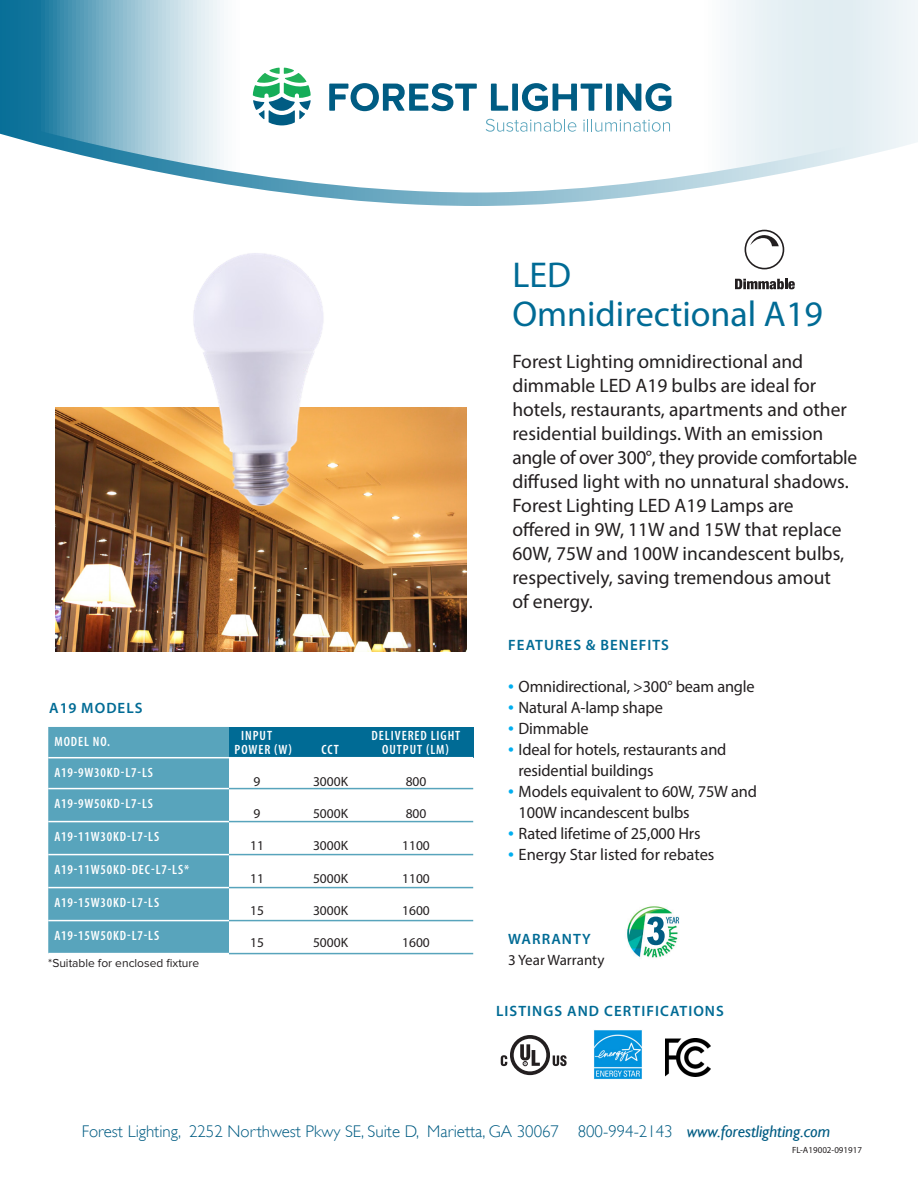
<style>
.page{position:relative;width:918px;height:1188px;background:#fff}
.page>*{position:absolute;margin:0;border:0;box-sizing:border-box;transform-origin:0 0}
.product_name{font:36px "Myriad Pro";color:#006b95}
.intro{font:19.5px/24px "Myriad Pro";color:#231f20}
.t1{font:300 16.95px "Gill Sans";color:#005c83}
.t2{font:16.5px/21px "Myriad Pro";letter-spacing:-.01em;color:#231f20}
.subhead{font:600 15px "Myriad Pro";letter-spacing:.07em;color:#006b95}
.t3{font:15px "Myriad Pro";color:#231f20}
.table_head{font:600 condensed 13.5px "Myriad Pro";letter-spacing:.06em;color:#fff}
.product_number_table{font:13.5px "Myriad Pro";color:#231f20}
.product_number_table-2{font:12px "Proxima Nova";color:#231f20}
.contact_copy{font:9px "Myriad Pro";color:#231f20}
.s1{font-size:21px;color:#00aeef}
.s2{font-weight:400;font-style:italic}
</style>
<div class="page">
<svg style="left:0;top:0;width:918px;height:206px"></svg>
<svg style="left:329px;top:83px;width:148px;height:28px"></svg>
<svg style="left:491px;top:84px;width:17px;height:27px"></svg>
<div style="left:512px;top:84px;width:6px;height:27px;background:#005c83"></div>
<svg style="left:522px;top:83px;width:80px;height:28px"></svg>
<div style="left:606px;top:84px;width:6px;height:27px;background:#005c83"></div>
<svg style="left:617px;top:83px;width:54px;height:28px"></svg>
<svg style="left:486px;top:119px;width:90px;height:13px"></svg>
<svg style="left:583px;top:119px;width:87px;height:13px"></svg>
<svg style="left:253px;top:68px;width:58px;height:57px"></svg>
<div style="left:48px;top:727px;width:181px;height:226px;background:#58a4bc"></div>
<div style="left:229px;top:727px;width:244px;height:31px;background:#006b95"></div>
<hr style="left:48px;top:788px;width:181px;height:1px;background:#fff">
<hr style="left:48px;top:821px;width:181px;height:1px;background:#fff">
<hr style="left:48px;top:854px;width:181px;height:1px;background:#fff">
<hr style="left:48px;top:887px;width:181px;height:1px;background:#fff">
<hr style="left:48px;top:920px;width:181px;height:1px;background:#fff">
<hr style="left:48px;top:757px;width:181px;height:1px;background:#fff">
<hr style="left:229px;top:757px;width:244px;height:1px;background:#fff">
<hr style="left:229px;top:788px;width:244px;height:1px;background:#58a4bc">
<hr style="left:229px;top:821px;width:244px;height:1px;background:#58a4bc">
<hr style="left:229px;top:854px;width:244px;height:1px;background:#58a4bc">
<hr style="left:229px;top:887px;width:244px;height:1px;background:#58a4bc">
<hr style="left:229px;top:920px;width:244px;height:1px;background:#58a4bc">
<hr style="left:229px;top:953px;width:244px;height:1px;background:#58a4bc">
<img style="left:627px;top:906px;width:53px;height:52px">
<img style="left:647px;top:917px;width:18px;height:28px">
<svg style="left:735px;top:279px;width:60px;height:10px"></svg>
<div style="left:745px;top:230px;width:39px;height:39px;border:2px solid #231f20;border-radius:50%"></div>
<svg style="left:750px;top:235px;width:29px;height:11px"></svg>
<svg style="left:553px;top:1055px;width:14px;height:11px"></svg>
<svg style="left:510px;top:1035px;width:40px;height:40px"></svg>
<div style="left:514px;top:1039px;width:32px;height:32px;background:#fff;border-radius:50%"></div>
<svg style="left:520px;top:1044px;width:20px;height:22px"></svg>
<svg style="left:501px;top:1055px;width:6px;height:11px"></svg>
<img style="left:594px;top:1030px;width:48px;height:49px">
<img style="left:665px;top:1039px;width:46px;height:38px">
<img style="left:55px;top:407px;width:412px;height:245px">
<img style="left:181px;top:253px;width:149px;height:262px">
<p class="subhead" style="left:49px;top:698px;width:95px">A19 MODELS</p>
<p class="table_head" style="left:54px;top:733px;width:57px">MODEL NO.</p>
<p class="table_head" style="left:54px;top:764px;width:100px">A19-9W30KD-L7-LS</p>
<p class="table_head" style="left:54px;top:795px;width:100px">A19-9W50KD-L7-LS</p>
<p class="table_head" style="left:54px;top:828px;width:106px">A19-11W30KD-L7-LS</p>
<p class="table_head" style="left:54px;top:861px;width:136px">A19-11W50KD-DEC-L7-LS*</p>
<p class="table_head" style="left:54px;top:894px;width:106px">A19-15W30KD-L7-LS</p>
<p class="table_head" style="left:54px;top:927px;width:106px">A19-15W50KD-L7-LS</p>
<p class="product_number_table-2" style="left:48px;top:956px;width:153px">*Suitable for enclosed fixture</p>
<p class="table_head" style="left:241px;top:727px;width:32px">INPUT</p>
<p class="table_head" style="left:372px;top:727px;width:90px">DELIVERED LIGHT</p>
<p class="table_head" style="left:235px;top:741px;width:59px">POWER (W)</p>
<p class="table_head" style="left:321px;top:741px;width:19px">CCT</p>
<p class="table_head" style="left:382px;top:741px;width:68px">OUTPUT (LM)</p>
<p class="product_number_table" style="left:254px;top:773px;width:8px">9</p>
<p class="product_number_table" style="left:313px;top:773px;width:37px">3000K</p>
<p class="product_number_table" style="left:406px;top:773px;width:22px">800</p>
<p class="product_number_table" style="left:254px;top:805px;width:8px">9</p>
<p class="product_number_table" style="left:313px;top:805px;width:37px">5000K</p>
<p class="product_number_table" style="left:406px;top:805px;width:22px">800</p>
<p class="product_number_table" style="left:250px;top:837px;width:15px">11</p>
<p class="product_number_table" style="left:313px;top:837px;width:37px">3000K</p>
<p class="product_number_table" style="left:402px;top:837px;width:29px">1100</p>
<p class="product_number_table" style="left:250px;top:870px;width:15px">11</p>
<p class="product_number_table" style="left:313px;top:870px;width:37px">5000K</p>
<p class="product_number_table" style="left:402px;top:870px;width:29px">1100</p>
<p class="product_number_table" style="left:250px;top:902px;width:15px">15</p>
<p class="product_number_table" style="left:313px;top:902px;width:37px">3000K</p>
<p class="product_number_table" style="left:402px;top:902px;width:29px">1600</p>
<p class="product_number_table" style="left:250px;top:934px;width:15px">15</p>
<p class="product_number_table" style="left:313px;top:934px;width:37px">5000K</p>
<p class="product_number_table" style="left:402px;top:934px;width:29px">1600</p>
<p class="product_name" style="left:512px;top:252px;width:60px">LED</p>
<p class="product_name" style="left:512px;top:291px;width:312px">Omnidirectional A19</p>
<p class="intro" style="left:512px;top:349px;width:346px">Forest Lighting omnidirectional and dimmable LED A19 bulbs are ideal for hotels, restaurants, apartments and other residential buildings. With an emission angle of over 300°, they provide comfortable diffused light with no unnatural shadows.<br>Forest Lighting LED A19 Lamps are<br>offered in 9W, 11W and 15W that replace 60W, 75W and 100W incandescent bulbs, respectively, saving tremendous amout<br>of energy.</p>
<p class="subhead" style="left:508px;top:635px;width:162px">FEATURES &amp; BENEFITS</p>
<p class="t2" style="left:508px;top:676px;width:248px"><span class="s1">•</span> Omnidirectional, &gt;300° beam angle</p>
<p class="t2" style="left:508px;top:697px;width:156px"><span class="s1">•</span> Natural A-lamp shape</p>
<p class="t2" style="left:508px;top:718px;width:82px"><span class="s1">•</span> Dimmable</p>
<p class="t2" style="left:519px;top:739px;width:209px;text-indent:-11px"><span class="s1">•</span> Ideal for hotels, restaurants and residential buildings</p>
<p class="t2" style="left:519px;top:781px;width:240px;text-indent:-11px"><span class="s1">•</span> Models equivalent to 60W, 75W and<br>100W incandescent bulbs</p>
<p class="t2" style="left:508px;top:823px;width:194px"><span class="s1">•</span> Rated lifetime of 25,000 Hrs</p>
<p class="t2" style="left:508px;top:844px;width:208px"><span class="s1">•</span> Energy Star listed for rebates</p>
<p class="subhead" style="left:508px;top:929px;width:84px">WARRANTY</p>
<p class="t3" style="left:508px;top:951px;width:98px">3 Year Warranty</p>
<p class="subhead" style="left:496px;top:1001px;width:229px">LISTINGS AND CERTIFICATIONS</p>
<p class="t1" style="left:82px;top:1121px;width:750px">Forest Lighting, 2252 Northwest Pkwy SE, Suite D, Marietta, GA 30067 800-994-2143 <span class="s2">www.forestlighting.com</span></p>
<p class="contact_copy" style="left:792px;top:1145px;width:72px">FL-A19002-091917</p>
</div>
